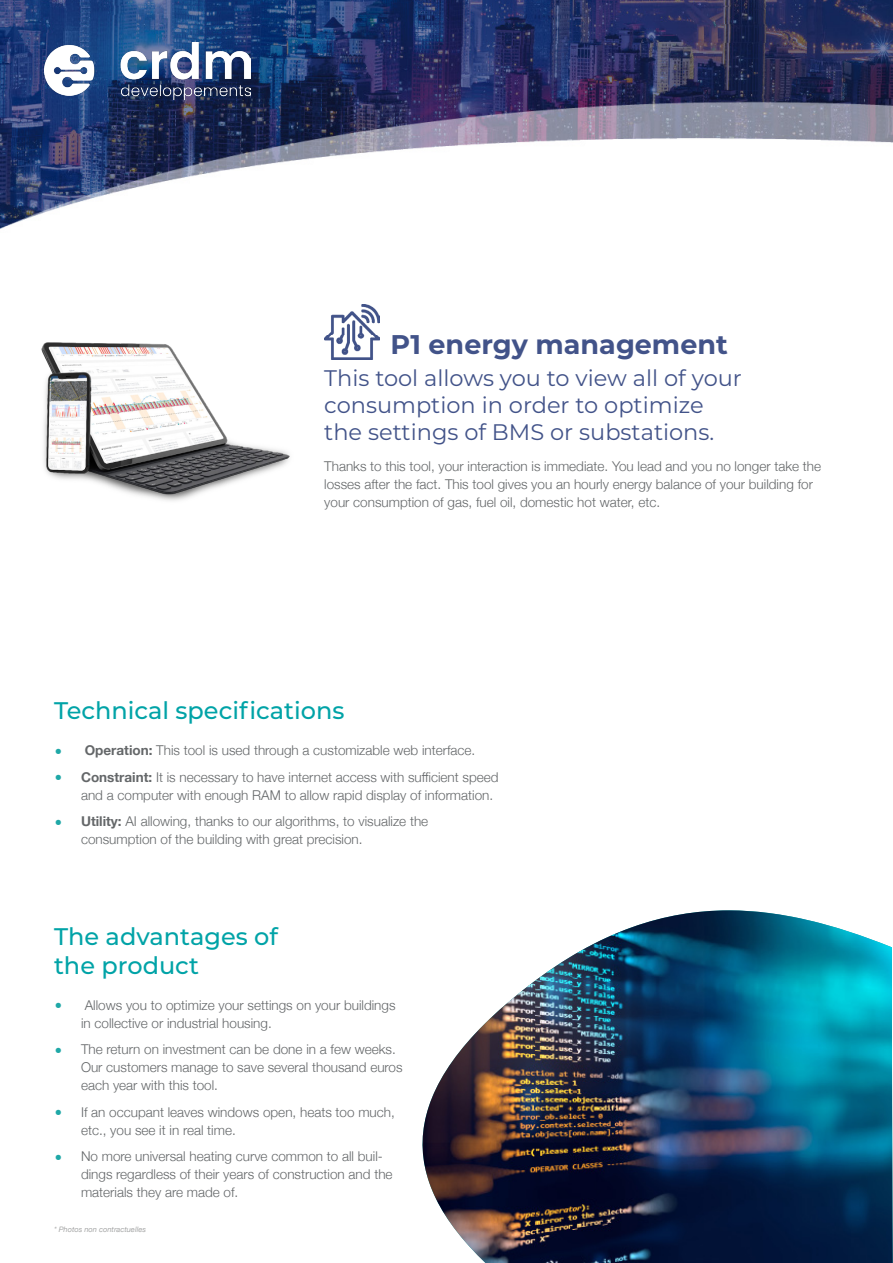
<style>
.page{position:relative;width:893px;height:1263px;background:#fff}
.page>*{position:absolute;margin:0;border:0;box-sizing:border-box;transform-origin:0 0}
.t1{font:700 27px "Montserrat";color:#425389}
.t2{font:500 24px/28.8px "Montserrat";color:#00a3a7}
.t3{font:22.5px/27px "Montserrat";color:#425389}
.t4{font:300 13.5px/18px "Helvetica Neue";color:#646769}
.t5{font:italic 7.5px "Helvetica Neue";color:#a5a6a6}
.s1{font-weight:700;font-size:24px;color:#1fa8a7}
.s2{font-weight:700}
</style>
<div class="page">
<img style="left:0;top:0;width:893px;height:229px">
<img style="left:45px;top:42px;width:206px;height:57px">
<img style="left:324px;top:305px;width:55px;height:55px">
<img style="left:422px;top:910px;width:471px;height:353px">
<img style="left:41px;top:342px;width:249px;height:159px">
<h1 class="t1" style="left:391px;top:325px;width:339px">P1 energy management</h1>
<h3 class="t3" style="left:324px;top:363px;width:419px">This tool allows you to view all of your consumption in order to optimize the settings of BMS or substations.</h3>
<p class="t4" style="left:324px;top:457px;width:498px">Thanks to this tool, your interaction is immediate. You lead and you no longer take the losses after the fact. This tool gives you an hourly energy balance of your building for your consumption of gas, fuel oil, domestic hot water, etc.</p>
<h2 class="t2" style="left:54px;top:695px;width:292px">Technical specifications</h2>
<p class="t4" style="left:54px;top:741px;width:423px"><span class="s1">•</span> <span class="s2">Operation:</span> This tool is used through a customizable web interface.</p>
<p class="t4" style="left:81px;top:768px;width:419px;text-indent:-27px"><span class="s1">•</span> <span class="s2">Constraint:</span> It is necessary to have internet access with sufficient speed and a computer with enough RAM to allow rapid display of information.</p>
<p class="t4" style="left:81px;top:812px;width:349px;text-indent:-27px"><span class="s1">•</span> <span class="s2">Utility:</span> AI allowing, thanks to our algorithms, to visualize the consumption of the building with great precision.</p>
<h2 class="t2" style="left:54px;top:921px;width:225px">The advantages of the product</h2>
<p class="t4" style="left:81px;top:996px;width:316px;text-indent:-27px"><span class="s1">•</span> Allows you to optimize your settings on your buildings in collective or industrial housing.</p>
<p class="t4" style="left:81px;top:1040px;width:323px;text-indent:-27px"><span class="s1">•</span> The return on investment can be done in a few weeks.<br>Our customers manage to save several thousand euros each year with this tool.</p>
<p class="t4" style="left:81px;top:1103px;width:315px;text-indent:-27px"><span class="s1">•</span> If an occupant leaves windows open, heats too much, etc., you see it in real time.</p>
<p class="t4" style="left:81px;top:1147px;width:313px;text-indent:-27px"><span class="s1">•</span> No more universal heating curve common to all buil&shy;dings regardless of their years of construction and the materials they are made of.</p>
<p class="t5" style="left:54px;top:1225px;width:93px">* Photos non contractuelles</p>
</div>
